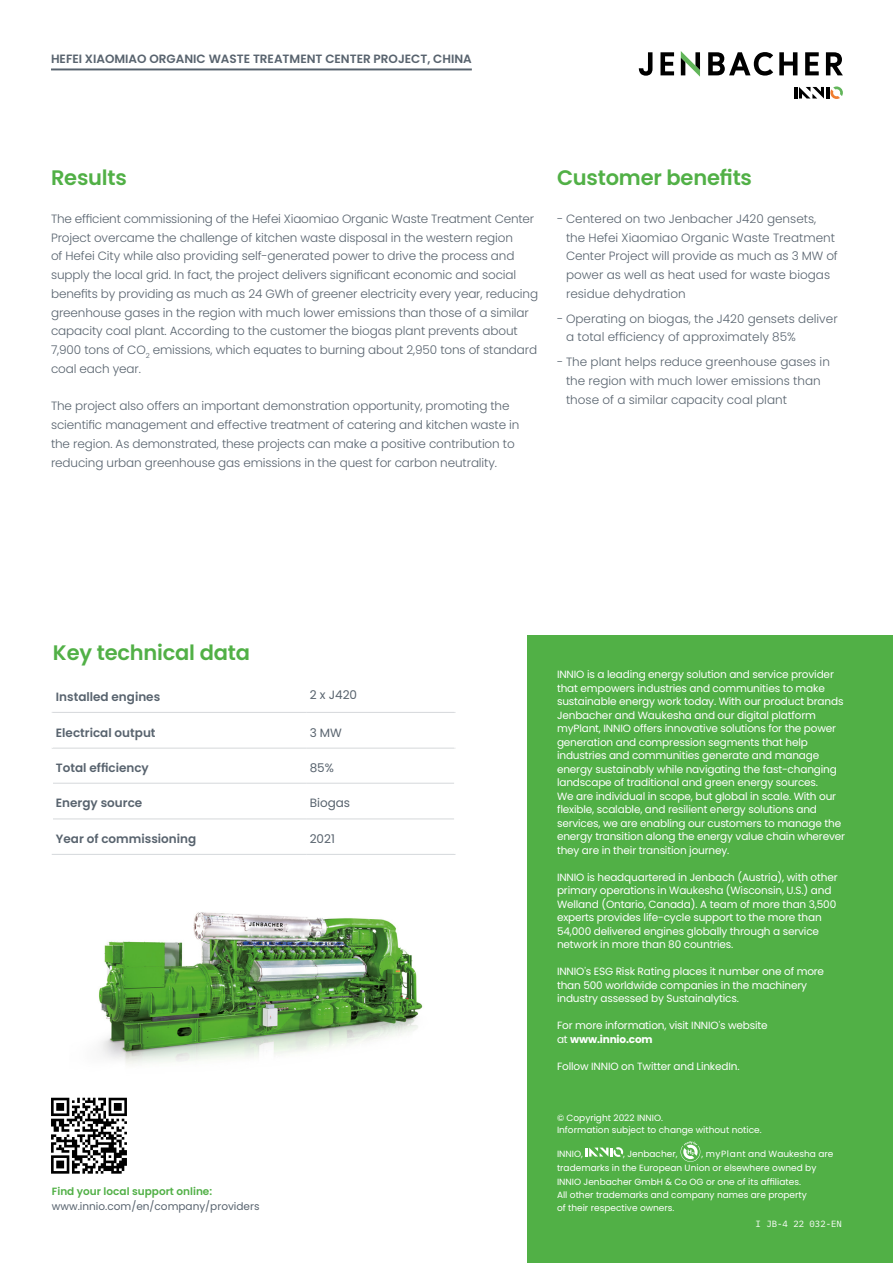
<style>
.page{position:relative;width:893px;height:1263px;background:#fff}
.page>*{position:absolute;margin:0;border:0;box-sizing:border-box;transform-origin:0 0}
.t1{font:600 21px "Poppins";letter-spacing:-.01em;color:#51b046}
.t2{font:300 12px/18.8px "Poppins";letter-spacing:-.01em;color:#58636e}
.t3{font:600 12px "Poppins";color:#58636e}
.t4{font:12px "Poppins";color:#58636e}
.t5{font:10.5px/13.5px "Poppins";letter-spacing:-.015em;color:#fff}
.t6{font:10.5px "Poppins";color:#58636e}
.t7{font:600 10.5px "Poppins";color:#51b046}
.t8{font:9px/14.2px "Poppins";color:#fff}
.t9{font:9px "IBM Plex Mono";color:#fff}
.s1{font-weight:300}
.s2{font-weight:700}
</style>
<div class="page">
<img style="left:69px;top:912px;width:354px;height:186px">
<svg style="left:794px;top:86px;width:49px;height:13px"></svg>
<svg style="left:708px;top:52px;width:65px;height:24px"></svg>
<svg style="left:779px;top:52px;width:18px;height:23px"></svg>
<svg style="left:805px;top:52px;width:14px;height:23px"></svg>
<svg style="left:826px;top:52px;width:17px;height:23px"></svg>
<svg style="left:660px;top:52px;width:14px;height:23px"></svg>
<svg style="left:639px;top:52px;width:13px;height:24px"></svg>
<svg style="left:681px;top:51px;width:19px;height:26px"></svg>
<hr style="left:52px;top:712px;width:254px;height:1px;background:#d5d8db">
<hr style="left:306px;top:712px;width:149px;height:1px;background:#d5d8db">
<hr style="left:52px;top:748px;width:254px;height:1px;background:#d5d8db">
<hr style="left:306px;top:748px;width:149px;height:1px;background:#d5d8db">
<hr style="left:53px;top:783px;width:253px;height:1px;background:#d5d8db">
<hr style="left:53px;top:818px;width:253px;height:1px;background:#d5d8db">
<hr style="left:52px;top:854px;width:254px;height:1px;background:#d5d8db">
<hr style="left:306px;top:783px;width:148px;height:1px;background:#d5d8db">
<hr style="left:306px;top:818px;width:148px;height:1px;background:#d5d8db">
<hr style="left:306px;top:854px;width:149px;height:1px;background:#d5d8db">
<hr style="left:454px;top:748px;width:1px;height:35px;background:#fff">
<div style="left:527px;top:635px;width:366px;height:628px;background:#51b046"></div>
<svg style="left:585px;top:1147px;width:38px;height:10px"></svg>
<svg style="left:681px;top:1141px;width:19px;height:21px"></svg>
<svg style="left:51px;top:1098px;width:76px;height:76px"></svg>
<hr style="left:51px;top:68px;width:421px;height:2px;background:#58636e">
<p class="t3" style="left:51px;top:52px;width:422px">HEFEI XIAOMIAO ORGANIC WASTE TREATMENT CENTER PROJECT, CHINA</p>
<h1 class="t1" style="left:51px;top:166px;width:77px">Results</h1>
<p class="t2" style="left:51px;top:209px;width:489px">The efficient commissioning of the Hefei Xiaomiao Organic Waste Treatment Center Project overcame the challenge of kitchen waste disposal in the western region<br>of Hefei City while also providing self-generated power to drive the process and supply the local grid. In fact, the project delivers significant economic and social benefits by providing as much as 24 GWh of greener electricity every year, reducing greenhouse gases in the region with much lower emissions than those of a similar capacity coal plant. According to the customer the biogas plant prevents about 7,900 tons of CO<sub>2</sub> emissions, which equates to burning about 2,950 tons of standard coal each year.</p>
<p class="t2" style="left:51px;top:397px;width:470px">The project also offers an important demonstration opportunity, promoting the scientific management and effective treatment of catering and kitchen waste in the region. As demonstrated, these projects can make a positive contribution to reducing urban greenhouse gas emissions in the quest for carbon neutrality.</p>
<h1 class="t1" style="left:557px;top:166px;width:197px">Customer benefits</h1>
<p class="t2" style="left:566px;top:209px;width:273px;text-indent:-9px">- Centered on two Jenbacher J420 gensets, the Hefei Xiaomiao Organic Waste Treatment Center Project will provide as much as 3 MW of power as well as heat used for waste biogas residue dehydration</p>
<p class="t2" style="left:566px;top:309px;width:273px;text-indent:-9px">- Operating on biogas, the J420 gensets deliver a total efficiency of approximately 85%</p>
<p class="t2" style="left:566px;top:352px;width:265px;text-indent:-9px">- The plant helps reduce greenhouse gases in the region with much lower emissions than those of a similar capacity coal plant</p>
<h1 class="t1" style="left:53px;top:641px;width:198px">Key technical data</h1>
<p class="t3" style="left:56px;top:689px;width:106px">Installed engines</p>
<p class="t4" style="left:310px;top:687px;width:49px">2 x J420</p>
<p class="t3" style="left:56px;top:725px;width:101px">Electrical output</p>
<p class="t4" style="left:310px;top:725px;width:34px">3 MW</p>
<p class="t3" style="left:56px;top:761px;width:94px">Total efficiency</p>
<p class="t4" style="left:310px;top:761px;width:26px">85%</p>
<p class="t3" style="left:56px;top:796px;width:88px">Energy source</p>
<p class="t4" style="left:310px;top:796px;width:42px">Biogas</p>
<p class="t3" style="left:56px;top:832px;width:142px">Year of commissioning</p>
<p class="t4" style="left:310px;top:832px;width:27px">2021</p>
<p class="t7" style="left:52px;top:1185px;width:162px">Find your local support online:</p>
<p class="t6" style="left:52px;top:1200px;width:209px">www.innio.com/en/company/providers</p>
<p class="t5" style="left:557px;top:668px;width:290px">INNIO is a leading energy solution and service provider that empowers industries and communities to make sustainable energy work today. With our product brands Jenbacher and Waukesha and our digital platform myPlant, INNIO offers innovative solutions for the power generation and compression segments that help industries and communities generate and manage energy sustainably while navigating the fast-changing landscape of traditional and green energy sources.<br>We are individual in scope, but global in scale. With our flexible, scalable, and resilient energy solutions and services, we are enabling our customers to manage the energy transition along the energy value chain wherever they are in their transition journey.</p>
<p class="t5" style="left:557px;top:870px;width:282px">INNIO is headquartered in Jenbach (Austria), with other primary operations in Waukesha (Wisconsin, U.S.) and Welland (Ontario, Canada). A team of more than 3,500 experts provides life-cycle support to the more than 54,000 delivered engines globally through a service network in more than 80 countries.</p>
<p class="t5" style="left:557px;top:965px;width:269px">INNIO<span class="s1">’</span>s ESG Risk Rating places it number one of more than 500 worldwide companies in the machinery industry assessed by Sustainalytics.</p>
<p class="t5" style="left:557px;top:1019px;width:212px">For more information, visit INNIO<span class="s1">’</span>s website at <span class="s2">www.innio.com</span></p>
<p class="t5" style="left:557px;top:1059px;width:184px">Follow INNIO on Twitter and LinkedIn.</p>
<p class="t8" style="left:557px;top:1111px;width:206px;line-height:12px">© Copyright 2022 INNIO.<br>Information subject to change without notice.</p>
<p class="t8" style="left:557px;top:1146px;width:27px">INNIO,</p>
<p class="t8" style="left:623px;top:1146px;width:56px">, Jenbacher,</p>
<p class="t8" style="left:557px;top:1146px;width:278px;text-indent:144px">, myPlant and Waukesha are trademarks in the European Union or elsewhere owned by<br>INNIO Jenbacher GmbH &amp; Co OG or one of its affiliates.</p>
<p class="t8" style="left:557px;top:1188px;width:251px;line-height:12.8px">All other trademarks and company names are property of their respective owners.</p>
<p class="t9" style="left:755px;top:1216px;width:88px">I JB-4 22 032-EN</p>
</div>
